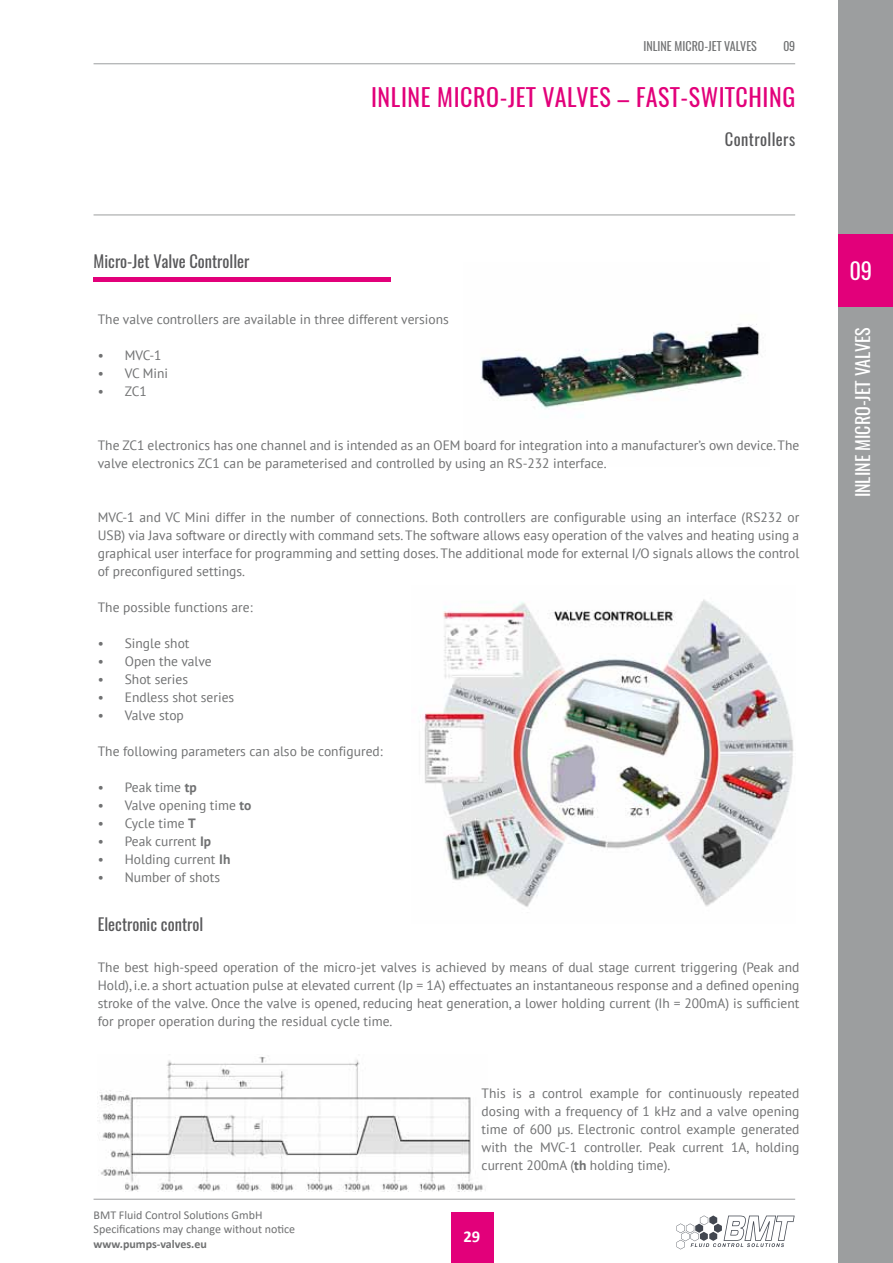
<style>
.page{position:relative;width:893px;height:1263px;background:#fff}
.page>*{position:absolute;margin:0;border:0;box-sizing:border-box;transform-origin:0 0}
.t1{font:24px "Oswald";letter-spacing:.025em;color:#e2007a}
.t2{font:22.5px "Oswald";color:#fff}
.t3{font:18px "Oswald";color:#fff}
.t4{font:16.5px "Oswald";color:#58585a}
.t5{font:16.5px "Oswald";letter-spacing:.025em;color:#58585a}
.t6{font:700 16.5px "Calibri";color:#fff}
.t7{font:13.5px/18px "PT Sans";color:#707172;text-align:justify}
.t8{font:12px/14.4px "Calibri";color:#707172}
.t9{font:12px "Oswald";color:#707172}
.t10{font:700 12px "Calibri";color:#707172}
.s1{font-weight:700}
</style>
<div class="page">
<div style="left:451px;top:1212px;width:42px;height:51px;background:#e2007a"></div>
<div style="left:838px;top:0;width:55px;height:1263px;background:#9c9e9f"></div>
<hr style="left:94px;top:64px;width:701px;height:1px;background:#9c9e9f">
<hr style="left:94px;top:1199px;width:701px;height:1px;background:#9c9e9f">
<svg style="left:676px;top:1215px;width:119px;height:34px"></svg>
<div style="left:838px;top:234px;width:55px;height:72px;background:#e2007a"></div>
<img style="left:480px;top:324px;width:280px;height:85px">
<img style="left:419px;top:599px;width:375px;height:308px">
<hr style="left:94px;top:277px;width:297px;height:4px;background:#e2007a">
<hr style="left:94px;top:215px;width:701px;height:1px;background:#9c9e9f">
<img style="left:99px;top:1056px;width:384px;height:136px">
<p class="t9" style="left:644px;top:38px;width:9px">Inline</p>
<p class="t9" style="left:675px;top:38px;width:15px">Micro</p>
<p class="t9" style="left:704px;top:38px;width:32px">-Jet Valve</p>
<p class="t9" style="left:751px;top:38px;width:7px">s</p>
<p class="t9" style="left:783px;top:38px;width:13px">09</p>
<p class="t4" style="left:94px;top:250px;width:157px">Micro-Jet Valve Controller</p>
<h1 class="t1" style="left:371px;top:81px;width:360px">INLINE MICRO-JET VALVEs – FAST-Switching</h1>
<p class="t5" style="left:725px;top:127px;width:72px">Controllers</p>
<p class="t7" style="left:98px;top:310px;width:352px">The valve controllers are available in three different versions</p>
<p class="t7" style="left:98px;top:346px;width:65px">• MVC-1</p>
<p class="t7" style="left:98px;top:364px;width:72px">• VC Mini</p>
<p class="t7" style="left:98px;top:382px;width:51px">• ZC1</p>
<p class="t7" style="left:98px;top:436px;width:703px">The ZC1 electronics has one channel and is intended as an OEM board for integration into a manufacturer’s own device. The valve electronics ZC1 can be parameterised and controlled by using an RS-232 interface.</p>
<p class="t7" style="left:98px;top:508px;width:703px">MVC-1 and VC Mini differ in the number of connections. Both controllers are configurable using an interface (RS232 or USB) via Java software or directly with command sets. The software allows easy operation of the valves and heating using a graphical user interface for programming and setting doses. The additional mode for external I/O signals allows the control of preconfigured settings.</p>
<p class="t7" style="left:98px;top:598px;width:156px">The possible functions are:</p>
<p class="t7" style="left:98px;top:634px;width:93px">• Single shot</p>
<p class="t7" style="left:98px;top:652px;width:115px">• Open the valve</p>
<p class="t7" style="left:98px;top:670px;width:92px">• Shot series</p>
<p class="t7" style="left:98px;top:688px;width:138px">• Endless shot series</p>
<p class="t7" style="left:98px;top:706px;width:88px">• Valve stop</p>
<p class="t7" style="left:98px;top:742px;width:286px">The following parameters can also be configured:</p>
<p class="t7" style="left:98px;top:778px;width:100px">• Peak time <span class="s1">tp</span></p>
<p class="t7" style="left:98px;top:796px;width:155px">• Valve opening time <span class="s1">to</span></p>
<p class="t7" style="left:98px;top:814px;width:100px">• Cycle time <span class="s1">T</span></p>
<p class="t7" style="left:98px;top:832px;width:115px">• Peak current <span class="s1">Ip</span></p>
<p class="t7" style="left:98px;top:850px;width:134px">• Holding current <span class="s1">Ih</span></p>
<p class="t7" style="left:98px;top:868px;width:124px">• Number of shots</p>
<p class="t4" style="left:98px;top:913px;width:107px">Electronic control</p>
<p class="t7" style="left:98px;top:958px;width:703px">The best high-speed operation of the micro-jet valves is achieved by means of dual stage current triggering (Peak and Hold), i.e. a short actuation pulse at elevated current (Ip = 1A) effectuates an instantaneous response and a defined opening stroke of the valve. Once the valve is opened, reducing heat generation, a lower holding current (Ih = 200mA) is sufficient for proper operation during the residual cycle time.</p>
<p class="t8" style="left:94px;top:1207px;width:203px">BMT Fluid Control Solutions GmbH<br>Specifications may change without notice</p>
<p class="t10" style="left:94px;top:1235px;width:115px">www.pumps-valves.eu</p>
<p class="t7" style="left:482px;top:1084px;width:319px">This is a control example for continuously repeated dosing with a frequency of 1 kHz and a valve opening time of 600 µs. Electronic control example generated with the MVC-1 controller. Peak current 1A, holding current 200mA (<span class="s1">th</span> holding time).</p>
<p class="t6" style="left:463px;top:1224px;width:18px">29</p>
<h2 class="t2" style="left:850px;top:255px;width:24px">09</h2>
<h3 class="t3" style="left:850px;top:497px;width:172px;rotate:-90deg">Inline Micro-Jet Valves</h3>
</div>
